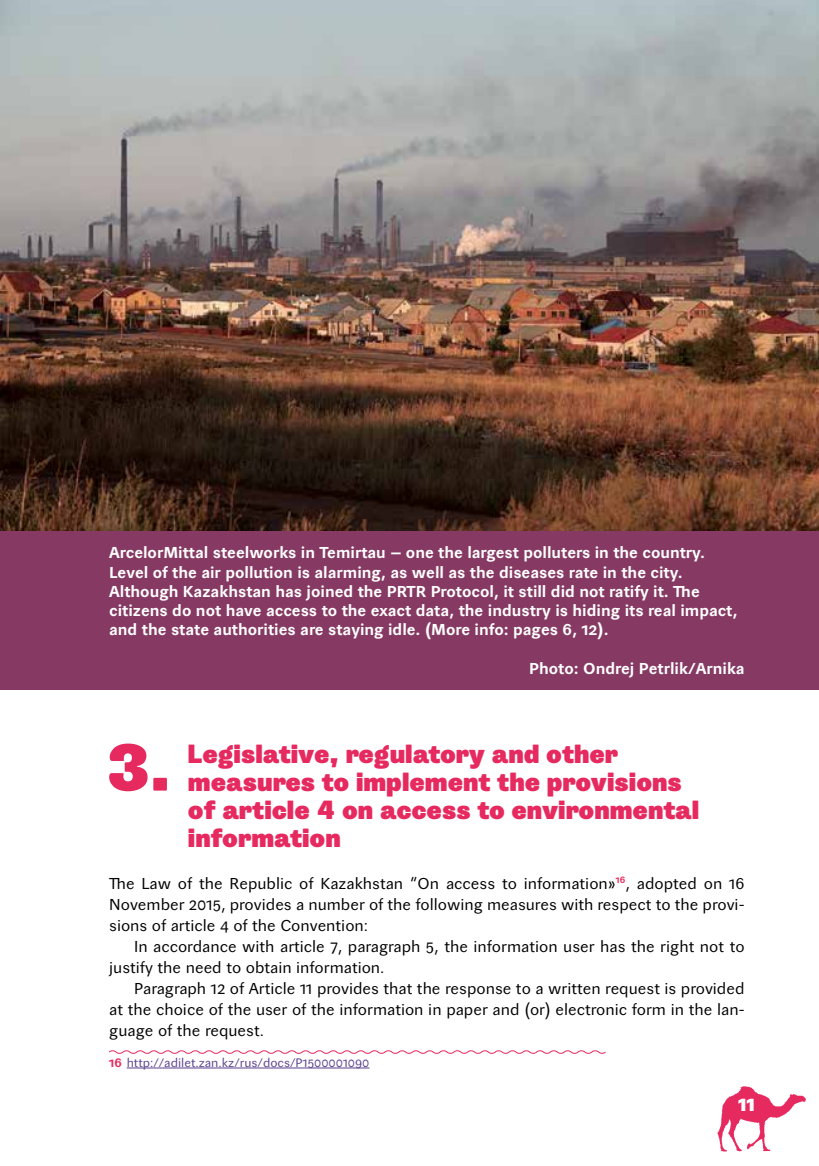
<style>
.page{position:relative;width:819px;height:1166px;background:#fff}
.page>*{position:absolute;margin:0;border:0;box-sizing:border-box;transform-origin:0 0}
.t1{font:66.33px "Trivia Grotesk R6";color:#e6295f}
.t2{font:26.25px/28px "Trivia Grotesk R6";color:#e6295f}
.t3{font:17.5px "Trivia Grotesk R6";color:#fff}
.t4{font:15.75px/21px "Josef Sans";color:#000;text-align:justify}
.t5{font:700 15.75px/19.2px "Josef Sans";color:#fff}
.t6{font:12.25px "Josef Sans";color:#5a408f}
.s1{font-weight:700;color:#e6295f}
</style>
<div class="page">
<img style="left:717px;top:1086px;width:89px;height:66px">
<svg style="left:109px;top:1050px;width:497px;height:4px"></svg>
<hr style="left:127px;top:1067px;width:242px;height:1px;background:#5a408f">
<img style="left:0;top:0;width:819px;height:531px">
<div style="left:0;top:531px;width:819px;height:159px;background:#863a63"></div>
<p class="t5" style="left:109px;top:543px;width:629px">ArcelorMittal steelworks in Temirtau – one the largest polluters in the country.<br>Level of the air pollution is alarming, as well as the diseases rate in the city.<br>Although Kazakhstan has joined the PRTR Protocol, it still did not ratify it. The citizens do not have access to the exact data, the industry is hiding its real impact, and the state authorities are staying idle. (More info: pages 6, 12).</p>
<p class="t5" style="left:529px;top:659px;width:217px">Photo: Ondrej Petrlik/Arnika</p>
<h1 class="t1" style="left:107px;top:729px;width:65px">3.</h1>
<h2 class="t2" style="left:188px;top:739px;width:513px">Legislative, regulatory and other measures to implement the provisions of article 4 on access to environmental information</h2>
<p class="t4" style="left:109px;top:873px;width:636px">The Law of the Republic of Kazakhstan “On access to information»<sup>16</sup>, adopted on 16<br>November 2015, provides a number of the following measures with respect to the provi&shy;sions of article 4 of the Convention:</p>
<p class="t4" style="left:109px;top:936px;width:636px;text-indent:25px">In accordance with article 7, paragraph 5, the information user has the right not to justify the need to obtain information.</p>
<p class="t4" style="left:109px;top:978px;width:637px;text-indent:25px">Paragraph 12 of Article 11 provides that the response to a written request is provided at the choice of the user of the information in paper and (or) electronic form in the lan&shy;guage of the request.</p>
<p class="t6" style="left:109px;top:1055px;width:262px"><span class="s1">16</span> http://adilet.zan.kz/rus/docs/P1500001090</p>
<p class="t3" style="left:738px;top:1095px;width:18px">11</p>
</div>
